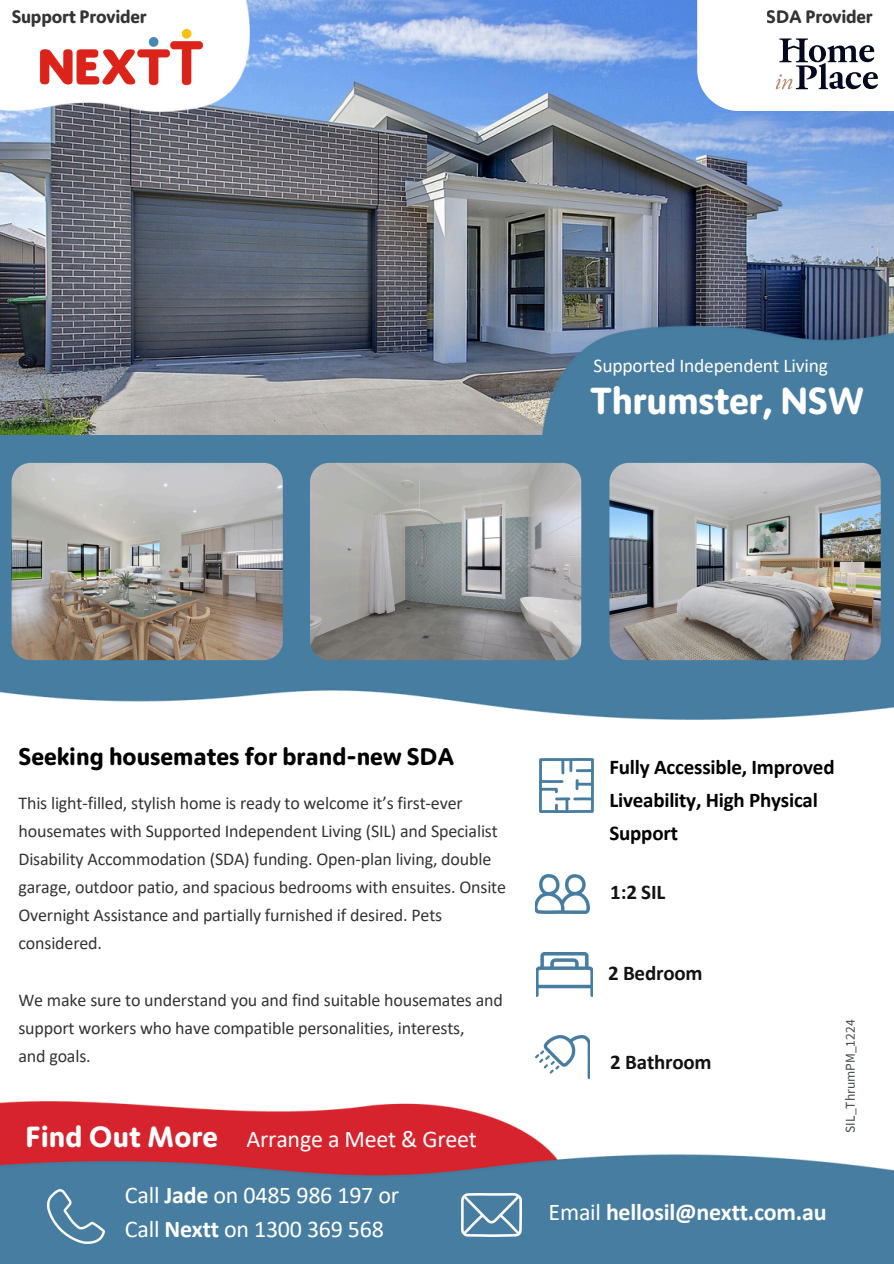
<style>
.page{position:relative;width:894px;height:1264px;background:#fff}
.page>*{position:absolute;margin:0;border:0;box-sizing:border-box;transform-origin:0 0}
.t1{font:700 37.5px "Moniker";letter-spacing:-.01em;color:#fff}
.t2{font:700 29.1px "Moniker";color:#fff}
.t3{font:24px "Calibri";letter-spacing:-.01em;color:#fff}
.t4{font:700 24px "Moniker";color:#000}
.t5{font:700 24px "Calibri";letter-spacing:-.01em;color:#fff}
.t6{font:700 21px/32.7px "Calibri";letter-spacing:-.01em;color:#000}
.t7{font:700 21px "Calibri";letter-spacing:-.01em;color:#121212}
.t8{font:19.5px "Calibri";letter-spacing:-.01em;color:#fff}
.t9{font:18px/28px "Calibri";letter-spacing:-.01em;color:#000}
.t10{font:700 18px "Moniker";letter-spacing:-.01em;color:#000}
.t11{font:13.5px "Source Sans Pro";color:#43494d}
.s1{font-weight:700}
.s2{font-weight:400}
</style>
<div class="page">
<img style="left:0;top:434px;width:893px;height:285px">
<img style="left:0;top:0;width:893px;height:434px">
<img style="left:0;top:0;width:250px;height:111px">
<img style="left:18px;top:28px;width:206px;height:61px">
<img style="left:543px;top:318px;width:350px;height:117px">
<img style="left:535px;top:1035px;width:54px;height:43px">
<img style="left:0;top:1101px;width:893px;height:162px">
<img style="left:48px;top:1188px;width:56px;height:54px">
<img style="left:539px;top:758px;width:54px;height:54px">
<img style="left:535px;top:874px;width:54px;height:39px">
<img style="left:536px;top:952px;width:56px;height:44px">
<img style="left:461px;top:1192px;width:60px;height:44px">
<img style="left:12px;top:463px;width:271px;height:197px">
<img style="left:310px;top:463px;width:271px;height:197px">
<img style="left:609px;top:463px;width:271px;height:197px">
<div style="left:697px;top:0;width:196px;height:111px;background:#fff"></div>
<svg style="left:775px;top:38px;width:102px;height:51px"></svg>
<p class="t10" style="left:12px;top:7px;width:137px">Support Provider</p>
<p class="t10" style="left:766px;top:7px;width:107px">SDA Provider</p>
<h3 class="t8" style="left:593px;top:357px;width:236px">Supported Independent Living</h3>
<p class="t1" style="left:590px;top:380px;width:275px">Thrumster, NSW</p>
<p class="t4" style="left:18px;top:743px;width:437px">Seeking housemates for brand-new SDA</p>
<p class="t9" style="left:18px;top:790px;width:489px">This light-filled, stylish home is ready to welcome it’s first-ever housemates with Supported Independent Living (SIL) and Specialist Disability Accommodation (SDA) funding. Open-plan living, double garage, outdoor patio, and spacious bedrooms with ensuites. Onsite Overnight Assistance and partially furnished if desired. Pets considered.</p>
<p class="t9" style="left:18px;top:987px;width:486px">We make sure to understand you and find suitable housemates and support workers who have compatible personalities, interests,<br>and goals.</p>
<p class="t2" style="left:26px;top:1120px;width:194px">Find Out More</p>
<p class="t3" style="left:125px;top:1184px;width:275px">Call <span class="s1">Jade</span> on 0485 986 197 or</p>
<h6 class="t3" style="left:246px;top:1128px;width:232px">Arrange a Meet &amp; Greet</h6>
<p class="t3" style="left:125px;top:1218px;width:260px">Call <span class="s1">Nextt</span> on 1300 369 568</p>
<h1 class="t6" style="left:609px;top:752px;width:226px">Fully Accessible, Improved<br>Liveability, High Physical<br>Support</h1>
<p class="t7" style="left:610px;top:883px;width:56px">1:2 SIL</p>
<p class="t7" style="left:608px;top:964px;width:96px">2 Bedroom</p>
<p class="t7" style="left:610px;top:1053px;width:103px">2 Bathroom</p>
<p class="t11" style="left:841px;top:1132px;width:114px;rotate:-90deg">SIL_ThrumPM_1224</p>
<p class="t5" style="left:548px;top:1202px;width:279px"><span class="s2">Email</span> hellosil@nextt.com.au</p>
</div>
